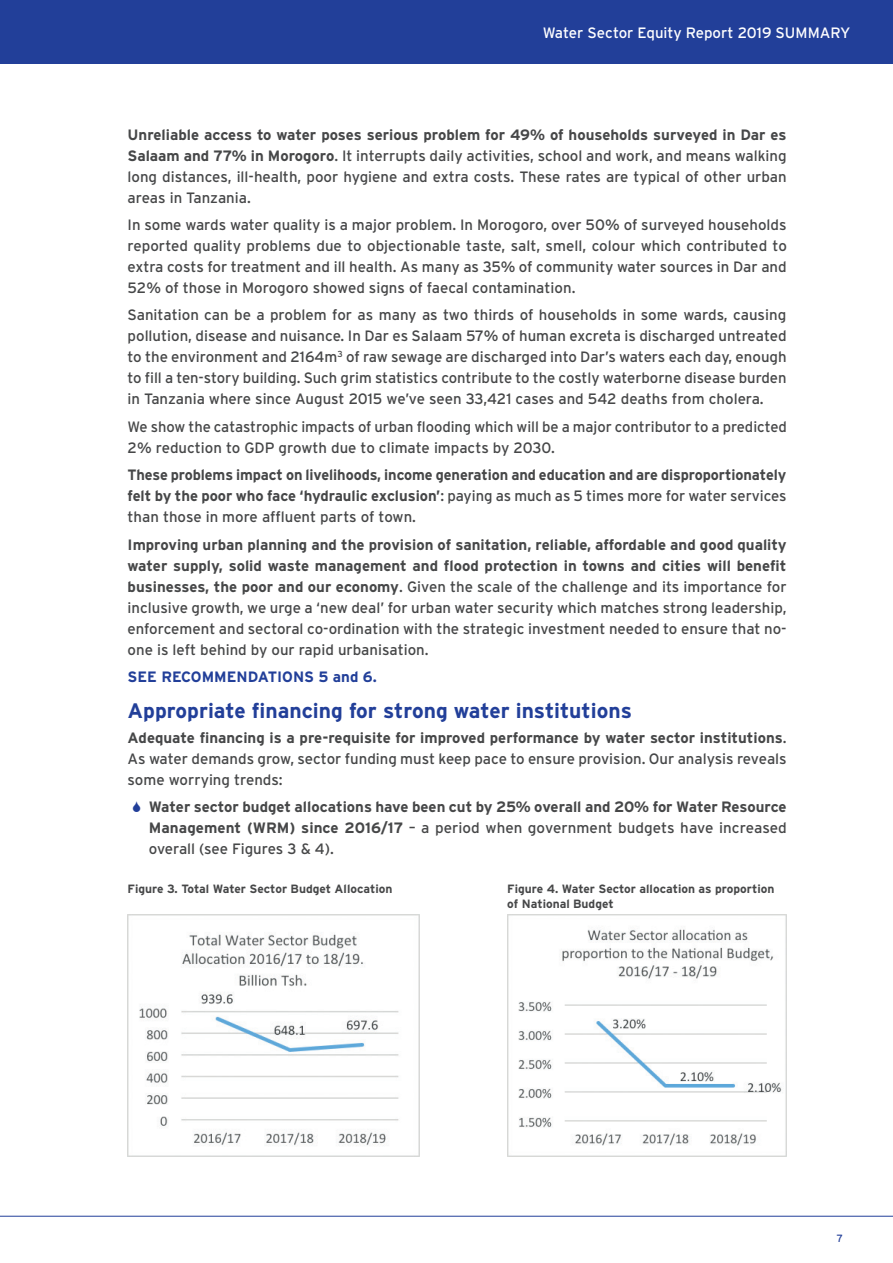
<style>
.page{position:relative;width:893px;height:1263px;background:#fff}
.page>*{position:absolute;margin:0;border:0;box-sizing:border-box;transform-origin:0 0}
.t1{font:700 21px "Interstate";color:#223f99}
.t2{font:15px/21px "Interstate";color:#464748;text-align:justify}
.t3{font:700 15px/21px "Interstate";letter-spacing:-.005em;color:#464748;text-align:justify}
.t4{font:15px "Interstate";color:#fff}
.t5{font:700 15px "Interstate";color:#223f99}
.t6{font:700 12px/14.4px "Interstate";color:#464748}
.t7{font:10.5px "Interstate";color:#223f99}
.s1{font-weight:700}
.s2{font-weight:400}
</style>
<div class="page">
<div style="left:0;top:0;width:893px;height:64px;background:#223f99"></div>
<hr style="left:0;top:1216px;width:893px;height:1px;background:#223f99">
<img style="left:507px;top:915px;width:280px;height:242px">
<img style="left:128px;top:915px;width:291px;height:242px">
<p class="t4" style="left:543px;top:24px;width:309px">Water Sector Equity Report 2019 SUMMARY</p>
<p class="t2" style="left:128px;top:124px;width:661px"><span class="s1">Unreliable access to water poses serious problem for 49% of households surveyed in Dar es Salaam and 77% in Morogoro</span>. It interrupts daily activities, school and work, and means walking long distances, ill-health, poor hygiene and extra costs. These rates are typical of other urban areas in Tanzania.</p>
<p class="t2" style="left:128px;top:214px;width:661px">In some wards water quality is a major problem. In Morogoro, over 50% of surveyed households reported quality problems due to objectionable taste, salt, smell, colour which contributed to extra costs for treatment and ill health. As many as 35% of community water sources in Dar and 52% of those in Morogoro showed signs of faecal contamination.</p>
<p class="t2" style="left:128px;top:304px;width:661px">Sanitation can be a problem for as many as two thirds of households in some wards, causing pollution, disease and nuisance. In Dar es Salaam 57% of human excreta is discharged untreated to the environment and 2164m<sup>3</sup> of raw sewage are discharged into Dar’s waters each day, enough to fill a ten-story building. Such grim statistics contribute to the costly waterborne disease burden in Tanzania where since August 2015 we’ve seen 33,421 cases and 542 deaths from cholera.</p>
<p class="t2" style="left:128px;top:416px;width:661px">We show the catastrophic impacts of urban flooding which will be a major contributor to a predicted<br>2% reduction to GDP growth due to climate impacts by 2030.</p>
<p class="t3" style="left:128px;top:464px;width:661px">These problems impact on livelihoods, income generation and education and are disproportionately felt by the poor who face ‘hydraulic exclusion’<span class="s2">: paying as much as 5 times more for water services than those in more affluent parts of town.</span></p>
<p class="t2" style="left:128px;top:534px;width:661px"><span class="s1">Improving urban planning and the provision of sanitation, reliable, affordable and good quality water supply, solid waste management and flood protection in towns and cities will benefit businesses, the poor and our economy</span>. Given the scale of the challenge and its importance for inclusive growth, we urge a ‘new deal’ for urban water security which matches strong leadership, enforcement and sectoral co-ordination with the strategic investment needed to ensure that no&shy;one is left behind by our rapid urbanisation.</p>
<p class="t5" style="left:128px;top:668px;width:251px">SEE RECOMMENDATIONS 5 and 6.</p>
<h1 class="t1" style="left:128px;top:699px;width:506px">Appropriate financing for strong water institutions</h1>
<p class="t2" style="left:128px;top:727px;width:661px"><span class="s1">Adequate financing is a pre-requisite for improved performance by water sector institutions</span>.<br>As water demands grow, sector funding must keep pace to ensure provision. Our analysis reveals some worrying trends:</p>
<p class="t3" style="left:149px;top:796px;width:639px">Water sector budget allocations have been cut by 25% overall and 20% for Water Resource Management (WRM) since 2016/17 <span class="s2">– a period when government budgets have increased overall (see Figures 3 &amp; 4).</span></p>
<p class="t6" style="left:128px;top:882px;width:266px">Figure 3. Total Water Sector Budget Allocation</p>
<p class="t6" style="left:507px;top:882px;width:269px">Figure 4. Water Sector allocation as proportion of National Budget</p>
<p class="t7" style="left:837px;top:1232px;width:8px">7</p>
</div>
